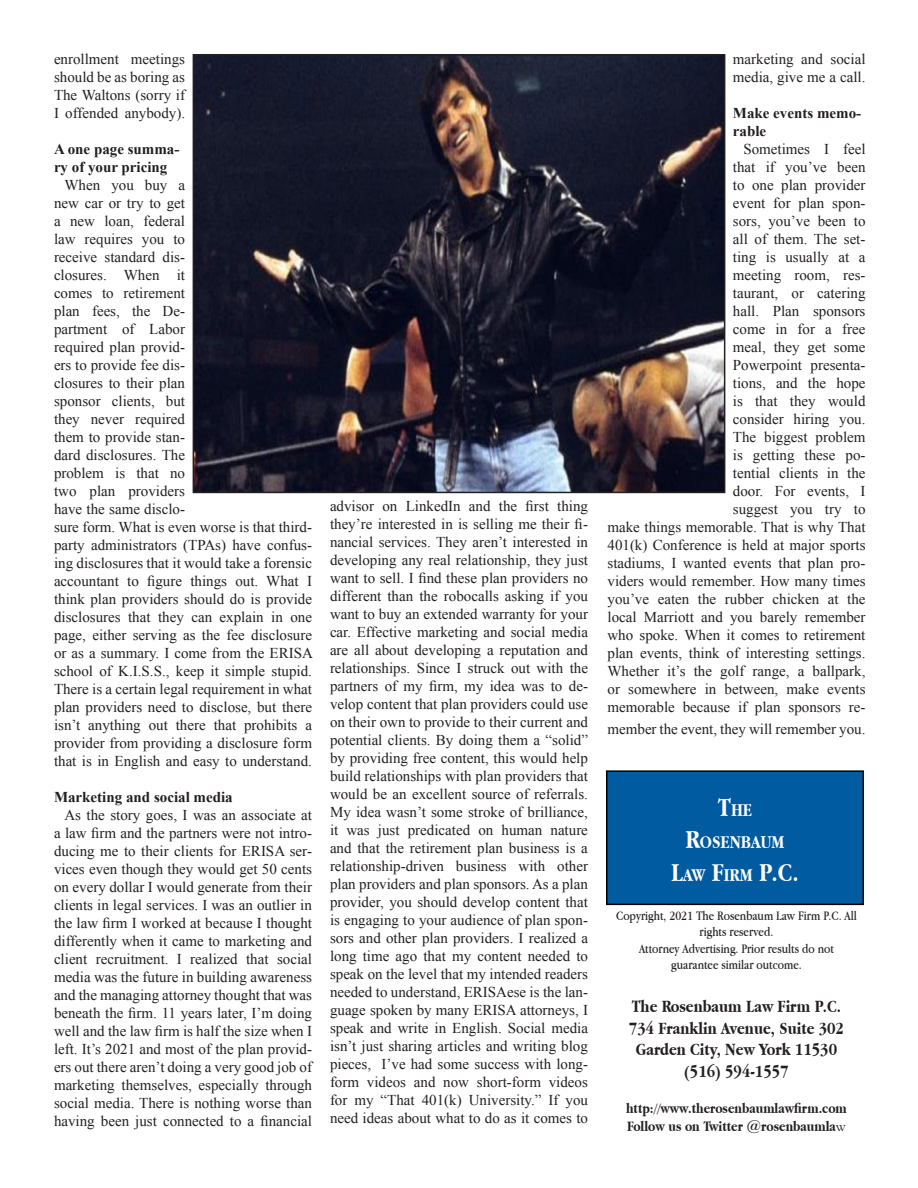
<style>
.page{position:relative;width:918px;height:1188px;background:#fff}
.page>*{position:absolute;margin:0;border:0;box-sizing:border-box;transform-origin:0 0}
.t1{font:700 27px "Apple Garamond";color:#fff}
.t2{font:700 18.9px "Apple Garamond";color:#fff}
.t3{font:700 18px "Apple Garamond";color:#231f20}
.t4{font:15px/18px "Times New Roman";color:#231f20;text-align:justify}
.t5{font:700 15px/18px "Times New Roman";color:#231f20}
.t6{font:700 15px "Apple Garamond";color:#231f20}
.t7{font:13.5px/16.2px "Apple Garamond";color:#231f20;text-align:center}
.s1{font-size:27px}
.s2{font-size:18.9px}
.s3{font-family:"Garamond";font-weight:400}
</style>
<div class="page">
<div style="left:607px;top:771px;width:256px;height:133px;background:#015ba0"></div>
<div style="left:606px;top:770px;width:258px;height:135px;border:2px solid #000400"></div>
<img style="left:196px;top:57px;width:526px;height:433px">
<div style="left:193px;top:54px;width:532px;height:439px;border:2px solid #231f20"></div>
<p class="t4" style="left:54px;top:50px;width:133px">enrollment meetings should be as boring as The Waltons (sorry if I offended anybody).</p>
<p class="t5" style="left:54px;top:140px;width:127px">A one page summa&shy;ry of your pricing</p>
<p class="t4" style="left:54px;top:176px;width:260px;text-align:left;text-indent:10px">When you buy a<br>new car or try to get<br>a new loan, federal<br>law requires you to<br>receive standard dis-<br>closures. When it<br>comes to retirement<br>plan fees, the De-<br>partment of Labor<br>required plan provid-<br>ers to provide fee dis-<br>closures to their plan<br>sponsor clients, but<br>they never required<br>them to provide stan-<br>dard disclosures. The<br>problem is that no<br>two plan providers<br>have the same disclo-<br>sure form. What is even worse is that third&shy;party administrators (TPAs) have confus&shy;ing disclosures that it would take a forensic accountant to figure things out. What I think plan providers should do is provide disclosures that they can explain in one page, either serving as the fee disclosure or as a summary. I come from the ERISA school of K.I.S.S., keep it simple stupid.<br>There is a certain legal requirement in what plan providers need to disclose, but there isn’t anything out there that prohibits a provider from providing a disclosure form that is in English and easy to understand.</p>
<p class="t5" style="left:54px;top:788px;width:180px">Marketing and social media</p>
<p class="t4" style="left:54px;top:806px;width:260px;text-indent:10px">As the story goes, I was an associate at a law firm and the partners were not intro&shy;ducing me to their clients for ERISA ser&shy;vices even though they would get 50 cents on every dollar I would generate from their clients in legal services. I was an outlier in the law firm I worked at because I thought differently when it came to marketing and client recruitment. I realized that social media was the future in building awareness and the managing attorney thought that was beneath the firm. 11 years later, I’m doing well and the law firm is half the size when I left. It’s 2021 and most of the plan provid&shy;ers out there aren’t doing a very good job of marketing themselves, especially through social media. There is nothing worse than having been just connected to a financial</p>
<p class="t4" style="left:330px;top:497px;width:260px">advisor on LinkedIn and the first thing they’re interested in is selling me their fi&shy;nancial services. They aren’t interested in developing any real relationship, they just want to sell. I find these plan providers no different than the robocalls asking if you want to buy an extended warranty for your car. Effective marketing and social media are all about developing a reputation and relationships. Since I struck out with the partners of my firm, my idea was to de&shy;velop content that plan providers could use on their own to provide to their current and potential clients. By doing them a “solid” by providing free content, this would help build relationships with plan providers that would be an excellent source of referrals.<br>My idea wasn’t some stroke of brilliance, it was just predicated on human nature and that the retirement plan business is a relationship-driven business with other plan providers and plan sponsors. As a plan provider, you should develop content that is engaging to your audience of plan spon&shy;sors and other plan providers. I realized a long time ago that my content needed to speak on the level that my intended readers needed to understand, ERISAese is the lan&shy;guage spoken by many ERISA attorneys, I speak and write in English. Social media isn’t just sharing articles and writing blog pieces, I’ve had some success with long&shy;form videos and now short-form videos for my “That 401(k) University.” If you need ideas about what to do as it comes to</p>
<p class="t4" style="left:733px;top:50px;width:134px">marketing and social media, give me a call.</p>
<p class="t5" style="left:733px;top:104px;width:130px">Make events memo&shy;rable</p>
<p class="t4" style="left:608px;top:140px;width:260px;text-align:right">Sometimes I feel<br>that if you’ve been<br>to one plan provider<br>event for plan spon-<br>sors, you’ve been to<br>all of them. The set-<br>ting is usually at a<br>meeting room, res-<br>taurant, or catering<br>hall. Plan sponsors<br>come in for a free<br>meal, they get some<br>Powerpoint presenta-<br>tions, and the hope<br>is that they would<br>consider hiring you.<br>The biggest problem<br>is getting these po-<br>tential clients in the<br>door. For events, I<br>suggest you try to<br>make things memorable. That is why That<br>401(k) Conference is held at major sports stadiums, I wanted events that plan pro&shy;viders would remember. How many times you’ve eaten the rubber chicken at the local Marriott and you barely remember who spoke. When it comes to retirement plan events, think of interesting settings.<br>Whether it’s the golf range, a ballpark, or somewhere in between, make events memorable because if plan sponsors re-</p>
<p class="t4" style="left:608px;top:720px;width:260px">member the event, they will remember you.</p>
<p class="t2" style="left:718px;top:799px;width:36px"><span class="s1">T</span>HE</p>
<p class="t2" style="left:685px;top:832px;width:101px"><span class="s1">R</span>OSENBAUM</p>
<p class="t1" style="left:671px;top:857px;width:129px">L<span class="s2">AW</span> F<span class="s2">IRM</span> P.C.</p>
<p class="t7" style="left:616px;top:907px;width:242px">Copyright, 2021 The Rosenbaum Law Firm P.C. All rights reserved.</p>
<p class="t7" style="left:639px;top:940px;width:196px">Attorney Advertising. Prior results do not</p>
<p class="t7" style="left:671px;top:956px;width:132px">guarantee similar outcome.</p>
<p class="t3" style="left:632px;top:996px;width:211px">The Rosenbaum Law Firm P.C.</p>
<p class="t3" style="left:629px;top:1018px;width:217px">734 Franklin Avenue, Suite 302</p>
<p class="t3" style="left:636px;top:1039px;width:203px">Garden City, New York 11530</p>
<p class="t3" style="left:684px;top:1061px;width:106px">(516) 594-1557</p>
<p class="t6" style="left:626px;top:1100px;width:222px">http://www.therosenbaumlawfirm.com</p>
<p class="t6" style="left:627px;top:1118px;width:220px">Follow us on Twitter @rosenbaumla<span class="s3">w</span></p>
</div>
